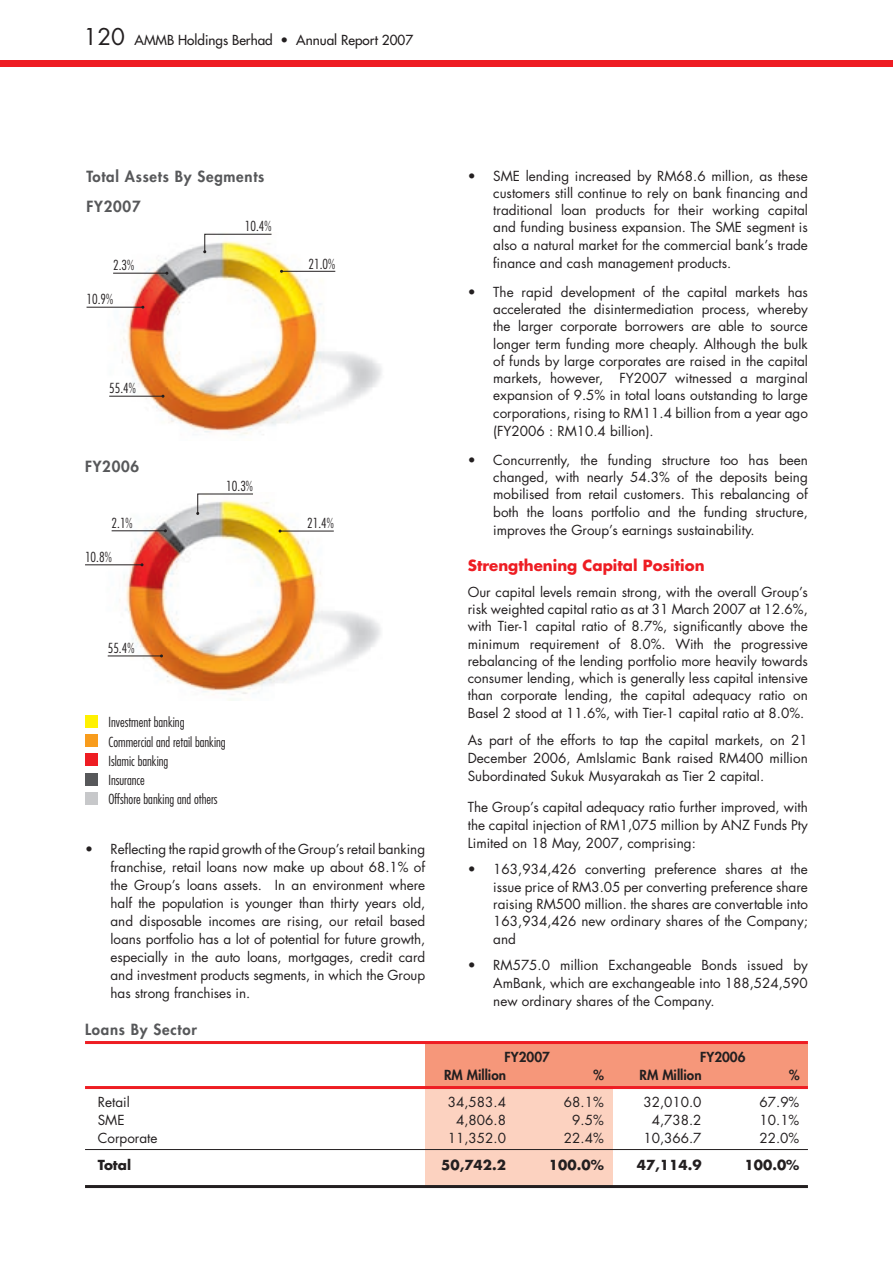
<style>
.page{position:relative;width:893px;height:1263px;background:#fff}
.page>*{position:absolute;margin:0;border:0;box-sizing:border-box;transform-origin:0 0}
.t1{font:800 15px "Futura";letter-spacing:.05em;color:#57585a}
.t2{font:700 15px "Futura";color:#ee1d23}
.t3{font:13.5px/17.4px "Futura";color:#231f20;text-align:justify}
.t4{font:300 condensed 13.5px/19.2px "Futura";color:#231f20}
.t5{font:13.5px "Futura";color:#231f20}
.t6{font:700 13.5px "Futura";color:#231f20}
.t7{font:800 13.5px "Futura";color:#231f20}
.s1{font-size:22.5px}
</style>
<div class="page">
<div style="left:0;top:60px;width:893px;height:6px;background:#ee1d23"></div>
<div style="left:425px;top:1087px;width:187px;height:99px;background:#fcd2c0"></div>
<div style="left:425px;top:1044px;width:383px;height:43px;background:#f6977a"></div>
<hr style="left:85px;top:1041px;width:723px;height:3px;background:#ee1d23">
<hr style="left:85px;top:1086px;width:723px;height:3px;background:#ee1d23">
<hr style="left:85px;top:1149px;width:723px;height:1px;background:#231f20">
<hr style="left:85px;top:1185px;width:723px;height:3px;background:#231f20">
<img style="left:85px;top:502px;width:296px;height:199px">
<hr style="left:280px;top:531px;width:54px;height:1px;background:#231f20">
<svg style="left:196px;top:493px;width:58px;height:22px"></svg>
<hr style="left:112px;top:530px;width:53px;height:1px;background:#231f20">
<hr style="left:85px;top:564px;width:57px;height:1px;background:#231f20">
<hr style="left:108px;top:655px;width:53px;height:1px;background:#231f20">
<img style="left:86px;top:245px;width:296px;height:190px">
<hr style="left:282px;top:271px;width:53px;height:1px;background:#231f20">
<svg style="left:203px;top:233px;width:69px;height:20px"></svg>
<hr style="left:113px;top:273px;width:54px;height:1px;background:#231f20">
<hr style="left:87px;top:307px;width:56px;height:1px;background:#231f20">
<hr style="left:109px;top:396px;width:54px;height:1px;background:#231f20">
<div style="left:85px;top:715px;width:13px;height:13px;background:#fff101"></div>
<div style="left:85px;top:734px;width:13px;height:13px;background:#f89c1c"></div>
<div style="left:85px;top:773px;width:13px;height:12px;background:#57585a"></div>
<div style="left:85px;top:792px;width:13px;height:12px;background:#c7c8ca"></div>
<div style="left:85px;top:753px;width:13px;height:13px;background:#ee1d23"></div>
<p class="t5" style="left:84px;top:31px;width:331px"><span class="s1">120</span> AMMB Holdings Berhad • Annual Report 2007</p>
<p class="t1" style="left:86px;top:167px;width:179px">Total Assets By Segments</p>
<p class="t1" style="left:87px;top:197px;width:56px">FY2007</p>
<p class="t4" style="left:113px;top:256px;width:23px">2.3%</p>
<p class="t4" style="left:87px;top:290px;width:28px">10.9%</p>
<p class="t4" style="left:109px;top:379px;width:28px">55.4%</p>
<p class="t1" style="left:85px;top:457px;width:56px">FY2006</p>
<p class="t4" style="left:112px;top:513px;width:23px">2.1%</p>
<p class="t4" style="left:85px;top:547px;width:28px">10.8%</p>
<p class="t4" style="left:108px;top:638px;width:28px">55.4%</p>
<p class="t4" style="left:245px;top:217px;width:28px">10.4%</p>
<p class="t4" style="left:226px;top:476px;width:28px">10.3%</p>
<p class="t4" style="left:108px;top:712px;width:119px">Investment banking<br>Commercial and retail banking<br>Islamic banking<br>Insurance<br>Offshore banking and others</p>
<p class="t4" style="left:309px;top:254px;width:28px">21.0%</p>
<p class="t4" style="left:307px;top:513px;width:28px">21.4%</p>
<p class="t3" style="left:111px;top:840px;width:316px;line-height:18px;text-indent:-26px">• Reflecting the rapid growth of the Group’s retail banking franchise, retail loans now make up about 68.1% of the Group’s loans assets. In an environment where half the population is younger than thirty years old, and disposable incomes are rising, our retail based loans portfolio has a lot of potential for future growth, especially in the auto loans, mortgages, credit card and investment products segments, in which the Group has strong franchises in.</p>
<p class="t1" style="left:85px;top:1020px;width:113px">Loans By Sector</p>
<p class="t3" style="left:493px;top:167px;width:316px;text-indent:-26px">• SME lending increased by RM68.6 million, as these customers still continue to rely on bank financing and traditional loan products for their working capital and funding business expansion. The SME segment is also a natural market for the commercial bank’s trade finance and cash management products.</p>
<p class="t3" style="left:493px;top:283px;width:316px;text-indent:-26px">• The rapid development of the capital markets has accelerated the disintermediation process, whereby the larger corporate borrowers are able to source longer term funding more cheaply. Although the bulk of funds by large corporates are raised in the capital markets, however, FY2007 witnessed a marginal expansion of 9.5% in total loans outstanding to large corporations, rising to RM11.4 billion from a year ago (FY2006 : RM10.4 billion).</p>
<p class="t3" style="left:493px;top:451px;width:316px;text-indent:-26px">• Concurrently, the funding structure too has been changed, with nearly 54.3% of the deposits being mobilised from retail customers. This rebalancing of both the loans portfolio and the funding structure, improves the Group’s earnings sustainability.</p>
<p class="t2" style="left:468px;top:555px;width:238px">Strengthening Capital Position</p>
<p class="t3" style="left:468px;top:583px;width:342px">Our capital levels remain strong, with the overall Group’s risk weighted capital ratio as at 31 March 2007 at 12.6%, with Tier-1 capital ratio of 8.7%, significantly above the minimum requirement of 8.0%. With the progressive rebalancing of the lending portfolio more heavily towards consumer lending, which is generally less capital intensive than corporate lending, the capital adequacy ratio on Basel 2 stood at 11.6%, with Tier-1 capital ratio at 8.0%.</p>
<p class="t3" style="left:468px;top:731px;width:342px;line-height:18px">As part of the efforts to tap the capital markets, on 21<br>December 2006, AmIslamic Bank raised RM400 million Subordinated Sukuk Musyarakah as Tier 2 capital.</p>
<p class="t3" style="left:468px;top:798px;width:342px;line-height:18px">The Group’s capital adequacy ratio further improved, with the capital injection of RM1,075 million by ANZ Funds Pty Limited on 18 May, 2007, comprising:</p>
<p class="t3" style="left:493px;top:861px;width:316px;text-indent:-26px">• 163,934,426 converting preference shares at the issue price of RM3.05 per converting preference share raising RM500 million. the shares are convertable into 163,934,426 new ordinary shares of the Company; and</p>
<p class="t3" style="left:493px;top:957px;width:316px;text-indent:-26px">• RM575.0 million Exchangeable Bonds issued by AmBank, which are exchangeable into 188,524,590 new ordinary shares of the Company.</p>
<p class="t7" style="left:505px;top:1048px;width:47px">FY2007</p>
<p class="t7" style="left:700px;top:1048px;width:47px">FY2006</p>
<p class="t7" style="left:444px;top:1066px;width:63px">RM Million</p>
<p class="t7" style="left:593px;top:1066px;width:12px">%</p>
<p class="t7" style="left:640px;top:1066px;width:63px">RM Million</p>
<p class="t7" style="left:789px;top:1066px;width:12px">%</p>
<p class="t3" style="left:98px;top:1093px;width:33px">Retail</p>
<p class="t3" style="left:448px;top:1093px;width:60px">34,583.4</p>
<p class="t3" style="left:564px;top:1093px;width:41px">68.1%</p>
<p class="t3" style="left:643px;top:1093px;width:60px">32,010.0</p>
<p class="t3" style="left:759px;top:1093px;width:41px">67.9%</p>
<p class="t3" style="left:98px;top:1111px;width:28px">SME</p>
<p class="t3" style="left:456px;top:1111px;width:51px">4,806.8</p>
<p class="t3" style="left:572px;top:1111px;width:33px">9.5%</p>
<p class="t3" style="left:652px;top:1111px;width:51px">4,738.2</p>
<p class="t3" style="left:759px;top:1111px;width:41px">10.1%</p>
<p class="t3" style="left:98px;top:1129px;width:61px">Corporate</p>
<p class="t3" style="left:448px;top:1129px;width:60px">11,352.0</p>
<p class="t3" style="left:564px;top:1129px;width:41px">22.4%</p>
<p class="t3" style="left:643px;top:1129px;width:60px">10,366.7</p>
<p class="t3" style="left:759px;top:1129px;width:41px">22.0%</p>
<p class="t6" style="left:98px;top:1156px;width:35px">Total</p>
<p class="t6" style="left:441px;top:1156px;width:66px">50,742.2</p>
<p class="t6" style="left:549px;top:1156px;width:56px">100.0%</p>
<p class="t6" style="left:637px;top:1156px;width:66px">47,114.9</p>
<p class="t6" style="left:745px;top:1156px;width:56px">100.0%</p>
</div>
